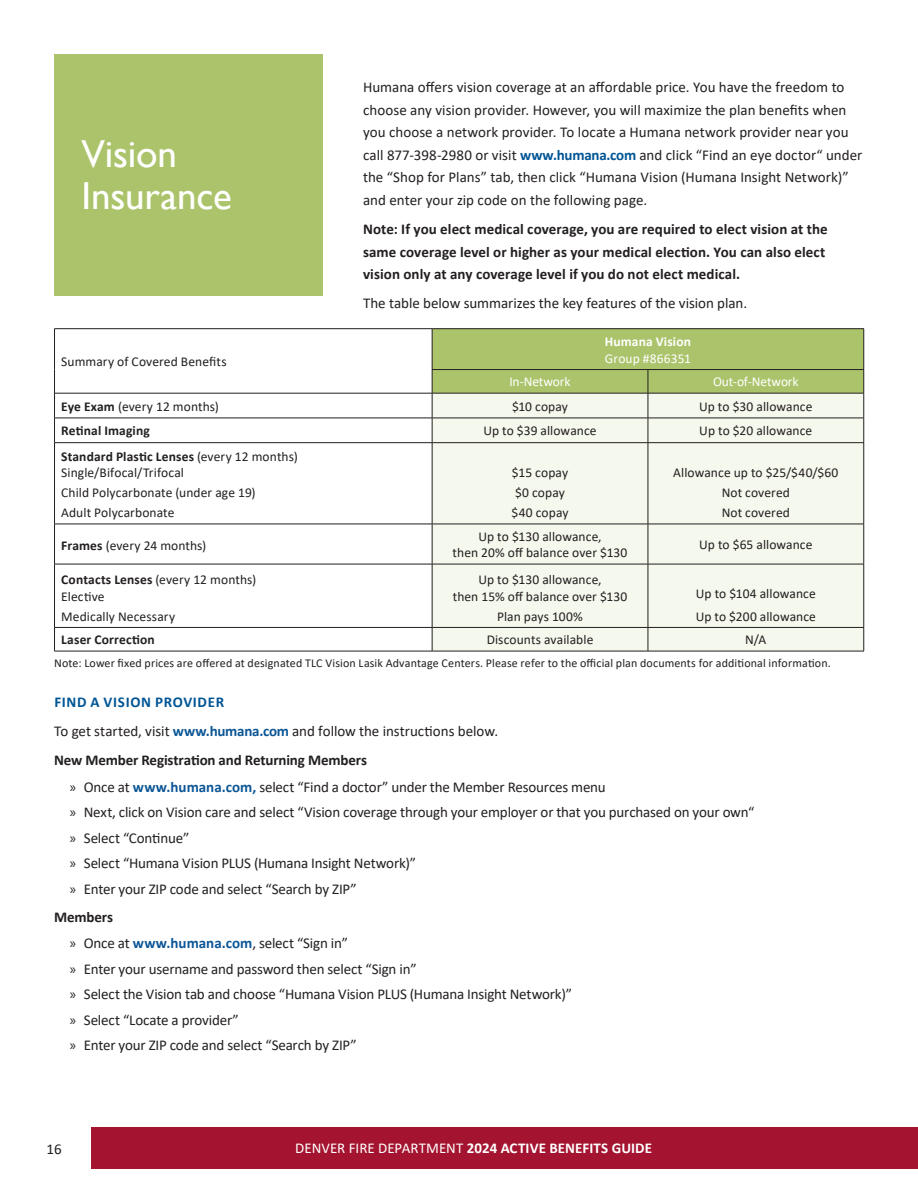
<style>
.page{position:relative;width:918px;height:1188px;background:#fff}
.page>*{position:absolute;margin:0;border:0;box-sizing:border-box;transform-origin:0 0}
.t1{font:39px/42px "Gill Sans";letter-spacing:-.005em;color:#fff}
.t2{font:15px/22.5px "Calibri";letter-spacing:-.005em;color:#231f20}
.t3{font:700 15px/22.5px "Calibri";letter-spacing:.005em;color:#231f20}
.t4{font:700 15px "Calibri";letter-spacing:.005em;color:#fff}
.t5{font:13.5px/20px "Calibri";letter-spacing:.005em;color:#231f20}
.t6{font:700 13.5px "Calibri";letter-spacing:.01em;color:#231f20}
.t7{font:13.5px "Calibri";letter-spacing:-.01em;color:#fff}
.t8{font:700 13.5px "Calibri";letter-spacing:.01em;color:#fff}
.t9{font:13.5px "Calibri";letter-spacing:.01em;color:#fff}
.t10{font:12px "Calibri";letter-spacing:.01em;color:#231f20}
.s1{font-weight:700;color:#005595}
.s2{font-weight:700}
.s3{font-weight:700;color:#0b5696}
.s4{font-family:"Myriad Pro"}
.s5{font-weight:400}
</style>
<div class="page">
<div style="left:92px;top:1128px;width:826px;height:41px;background:#a4132f"></div>
<div style="left:54px;top:54px;width:269px;height:241px;background:#abc46b"></div>
<div style="left:433px;top:443px;width:431px;height:208px;background:#f5f8ed"></div>
<hr style="left:432px;top:443px;width:1px;height:81px;background:#231f20">
<hr style="left:432px;top:524px;width:1px;height:40px;background:#231f20">
<hr style="left:54px;top:564px;width:1px;height:63px;background:#231f20">
<hr style="left:432px;top:564px;width:1px;height:63px;background:#231f20">
<hr style="left:648px;top:443px;width:1px;height:81px;background:#231f20">
<hr style="left:648px;top:524px;width:1px;height:40px;background:#231f20">
<hr style="left:648px;top:564px;width:1px;height:63px;background:#231f20">
<hr style="left:864px;top:564px;width:1px;height:63px;background:#231f20">
<hr style="left:54px;top:627px;width:378px;height:1px;background:#231f20">
<svg style="left:54px;top:628px;width:1px;height:23px"></svg>
<hr style="left:432px;top:627px;width:216px;height:1px;background:#231f20">
<svg style="left:432px;top:628px;width:1px;height:23px"></svg>
<hr style="left:648px;top:627px;width:216px;height:1px;background:#231f20">
<svg style="left:648px;top:628px;width:1px;height:23px"></svg>
<svg style="left:864px;top:628px;width:1px;height:23px"></svg>
<hr style="left:54px;top:651px;width:378px;height:1px;background:#231f20">
<hr style="left:432px;top:651px;width:216px;height:1px;background:#231f20">
<hr style="left:648px;top:651px;width:216px;height:1px;background:#231f20">
<hr style="left:54px;top:329px;width:1px;height:41px;background:#231f20">
<hr style="left:54px;top:328px;width:378px;height:1px;background:#231f20">
<hr style="left:432px;top:328px;width:216px;height:1px;background:#231f20">
<hr style="left:648px;top:328px;width:216px;height:1px;background:#231f20">
<hr style="left:54px;top:393px;width:378px;height:1px;background:#231f20">
<hr style="left:54px;top:418px;width:378px;height:1px;background:#231f20">
<svg style="left:54px;top:370px;width:1px;height:72px"></svg>
<hr style="left:54px;top:442px;width:378px;height:1px;background:#231f20">
<hr style="left:54px;top:443px;width:1px;height:81px;background:#231f20">
<hr style="left:432px;top:442px;width:216px;height:1px;background:#231f20">
<hr style="left:648px;top:442px;width:216px;height:1px;background:#231f20">
<hr style="left:864px;top:443px;width:1px;height:81px;background:#231f20">
<hr style="left:54px;top:524px;width:378px;height:1px;background:#231f20">
<hr style="left:54px;top:524px;width:1px;height:40px;background:#231f20">
<hr style="left:432px;top:524px;width:216px;height:1px;background:#231f20">
<hr style="left:648px;top:524px;width:216px;height:1px;background:#231f20">
<hr style="left:864px;top:524px;width:1px;height:40px;background:#231f20">
<hr style="left:54px;top:564px;width:378px;height:1px;background:#231f20">
<hr style="left:432px;top:564px;width:216px;height:1px;background:#231f20">
<hr style="left:648px;top:564px;width:216px;height:1px;background:#231f20">
<svg style="left:432px;top:329px;width:433px;height:113px;background:#c6d59f"></svg>
<hr style="left:432px;top:393px;width:216px;height:1px;background:#231f20">
<hr style="left:648px;top:393px;width:216px;height:1px;background:#231f20">
<h1 class="t1" style="left:81px;top:134px;width:152px">Vision<br>Insurance</h1>
<p class="t5" style="left:61px;top:351px;width:167px">Summary of Covered Benefits</p>
<p class="t2" style="left:363px;top:76px;width:501px">Humana offers vision coverage at an affordable price. You have the freedom to choose any vision provider. However, you will maximize the plan benefits when you choose a network provider. To locate a Humana network provider near you call 877-398-2980 or visit <span class="s1">www.humana.com</span> and click “Find an eye doctor“ under the “Shop for Plans” tab, then click “Humana Vision (Humana Insight Network)” and enter your zip code on the following page.</p>
<p class="t3" style="left:363px;top:218px;width:466px">Note: If you elect medical coverage, you are required to elect vision at the same coverage level or higher as your medical election. You can also elect vision only at any coverage level if you do not elect medical.</p>
<p class="t2" style="left:363px;top:292px;width:386px">The table below summarizes the key features of the vision plan.</p>
<p class="t8" style="left:605px;top:332px;width:88px">Humana Vision</p>
<p class="t9" style="left:605px;top:349px;width:88px">Group #866351</p>
<p class="t7" style="left:509px;top:373px;width:63px">In-Network</p>
<p class="t7" style="left:713px;top:373px;width:87px">Out-of-Network</p>
<p class="t5" style="left:61px;top:396px;width:159px"><span class="s2">Eye Exam</span> (every 12 months)</p>
<p class="t5" style="left:512px;top:396px;width:58px">$10 copay</p>
<p class="t5" style="left:699px;top:396px;width:115px">Up to $30 allowance</p>
<p class="t6" style="left:61px;top:421px;width:90px">Retinal Imaging</p>
<p class="t5" style="left:483px;top:421px;width:115px">Up to $39 allowance</p>
<p class="t5" style="left:699px;top:421px;width:115px">Up to $20 allowance</p>
<p class="t5" style="left:61px;top:448px;width:238px;line-height:16.5px"><span class="s2">Standard Plastic Lenses</span> (every 12 months)<br>Single/Bifocal/Trifocal</p>
<p class="t5" style="left:61px;top:482px;width:196px">Child Polycarbonate (under age 19)<br>Adult Polycarbonate</p>
<p class="t5" style="left:512px;top:462px;width:59px">$15 copay $0 copay $40 copay</p>
<p class="t5" style="left:673px;top:462px;width:167px;text-align:center">Allowance up to $25/$40/$60<br>Not covered<br>Not covered</p>
<p class="t5" style="left:61px;top:535px;width:147px"><span class="s2">Frames</span> (every 24 months)</p>
<p class="t5" style="left:453px;top:528px;width:176px;line-height:16.5px;text-align:center">Up to $130 allowance,<br>then 20% off balance over $130</p>
<p class="t5" style="left:699px;top:534px;width:115px">Up to $65 allowance</p>
<p class="t5" style="left:61px;top:571px;width:196px;line-height:16.5px"><span class="s2">Contacts Lenses</span> (every 12 months)<br>Elective</p>
<p class="t5" style="left:61px;top:606px;width:115px">Medically Necessary</p>
<p class="t5" style="left:453px;top:571px;width:176px;line-height:16.5px;text-align:center">Up to $130 allowance,<br>then 15% off balance over $130</p>
<p class="t5" style="left:497px;top:606px;width:87px">Plan pays 100%</p>
<p class="t5" style="left:696px;top:582px;width:122px;line-height:22.5px">Up to $104 allowance<br>Up to $200 allowance</p>
<p class="t6" style="left:61px;top:630px;width:95px">Laser Correction</p>
<p class="t5" style="left:487px;top:630px;width:108px">Discounts available</p>
<p class="t5" style="left:745px;top:630px;width:23px">N/A</p>
<p class="t10" style="left:54px;top:655px;width:778px">Note: Lower fixed prices are offered at designated TLC Vision Lasik Advantage Centers. Please refer to the official plan documents for additional information.</p>
<p class="t2" style="left:54px;top:687px;width:446px;line-height:29.2px"><span class="s1">FIND A VISION PROVIDER<br></span>To get started, visit <span class="s3">www.humana.com</span> and follow the instructions below.<br><span class="s2">New Member Registration and Returning Members</span></p>
<p class="t2" style="left:70px;top:773px;width:686px;line-height:25.5px"><span class="s4">»</span> Once at <span class="s3">www.humana.com,</span> select “Find a doctor” under the Member Resources menu<br><span class="s4">»</span> Next, click on Vision care and select “Vision coverage through your employer or that you purchased on your own“ <span class="s4">»</span> Select “Continue”<br><span class="s4">»</span> Select “Humana Vision PLUS (Humana Insight Network)”<br><span class="s4">»</span> Enter your ZIP code and select “Search by ZIP”</p>
<p class="t2" style="left:70px;top:904px;width:504px;line-height:25.7px;text-indent:-16px"><span class="s2">Members<br></span><span class="s4">»</span> Once at <span class="s3">www.humana.com</span>, select “Sign in”<br><span class="s4">»</span> Enter your username and password then select “Sign in”<br><span class="s4">»</span> Select the Vision tab and choose “Humana Vision PLUS (Humana Insight Network)” <span class="s4">»</span> Select “Locate a provider”<br><span class="s4">»</span> Enter your ZIP code and select “Search by ZIP”</p>
<p class="t2" style="left:46px;top:1137px;width:17px">16</p>
<p class="t4" style="left:295px;top:1137px;width:358px"><span class="s5">DENVER FIRE DEPARTMENT</span> 2024 ACTIVE BENEFITS GUIDE</p>
</div>
